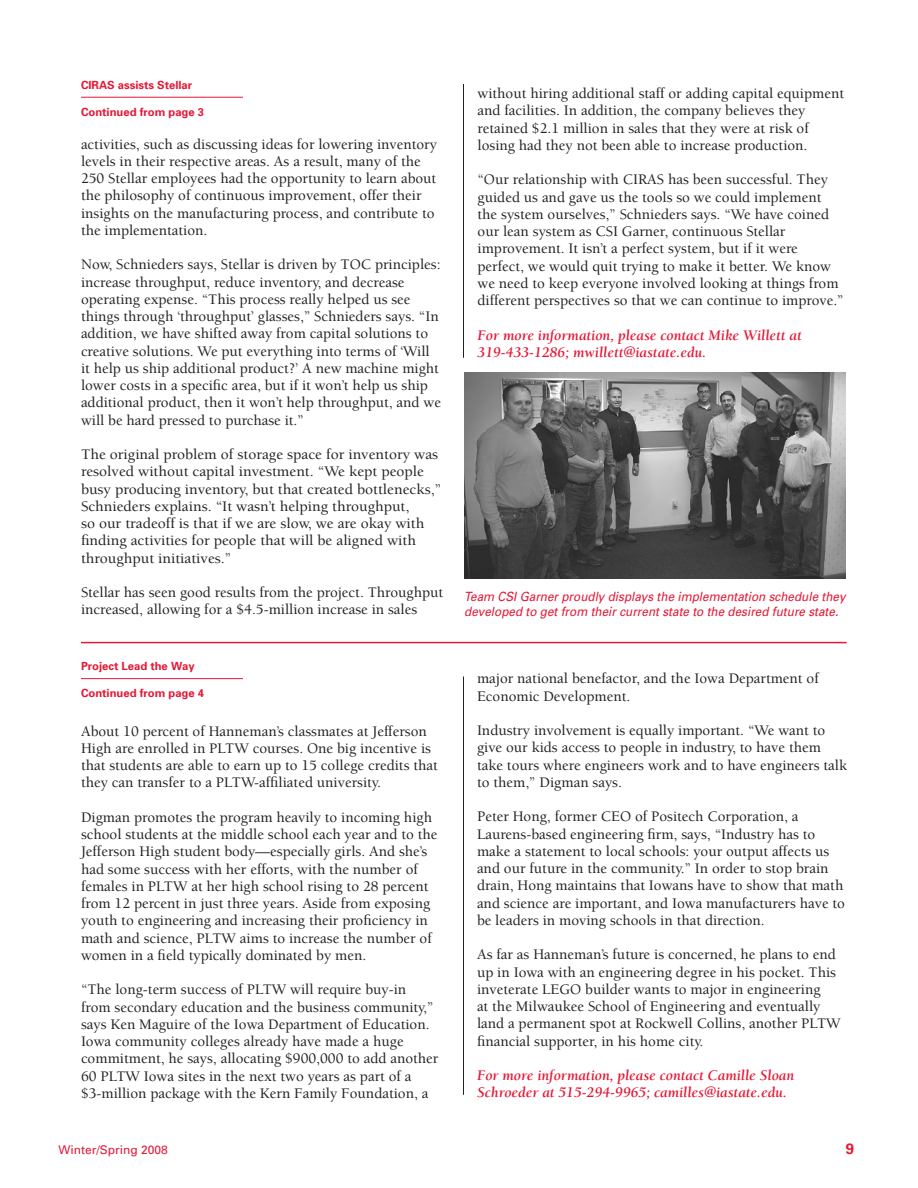
<style>
.page{position:relative;width:918px;height:1188px;background:#fff}
.page>*{position:absolute;margin:0;border:0;box-sizing:border-box;transform-origin:0 0}
.Body_Berkeley{font:500 15px/17.2px "Berkeley";color:#231f20}
.For_more_info{font:italic 700 15px/17.2px "Berkeley";color:#e51836}
.t1{font:700 15px "Univers";color:#e51836}
.t2{font:italic 12.75px/15px "Univers";color:#e51836;scale:.92 1}
.t3{font:12px "Univers";color:#e51836}
.t4{font:700 11.25px "Univers";color:#e51836}
</style>
<div class="page">
<hr style="left:81px;top:678px;width:162px;height:1px;background:#e51836">
<hr style="left:463px;top:676px;width:1px;height:419px;background:#231f20">
<hr style="left:81px;top:642px;width:766px;height:1px;background:#e51836">
<hr style="left:81px;top:97px;width:162px;height:1px;background:#e51836">
<hr style="left:463px;top:84px;width:1px;height:274px;background:#231f20">
<img style="left:464px;top:372px;width:382px;height:207px">
<p class="t4" style="left:81px;top:78px;width:113px">CIRAS assists Stellar</p>
<p class="t4" style="left:81px;top:105px;width:125px">Continued from page 3</p>
<p class="Body_Berkeley" style="left:81px;top:136px;width:358px">activities, such as discussing ideas for lowering inventory levels in their respective areas. As a result, many of the 250 Stellar employees had the opportunity to learn about the philosophy of continuous improvement, offer their insights on the manufacturing process, and contribute to the implementation.</p>
<p class="Body_Berkeley" style="left:81px;top:256px;width:362px">Now, Schnieders says, Stellar is driven by TOC principles: increase throughput, reduce inventory, and decrease operating expense. “This process really helped us see things through ‘throughput’ glasses,” Schnieders says. “In addition, we have shifted away from capital solutions to creative solutions. We put everything into terms of ‘Will it help us ship additional product?’ A new machine might lower costs in a specific area, but if it won’t help us ship additional product, then it won’t help throughput, and we will be hard pressed to purchase it.”</p>
<p class="Body_Berkeley" style="left:81px;top:446px;width:362px">The original problem of storage space for inventory was resolved without capital investment. “We kept people busy producing inventory, but that created bottlenecks,” Schnieders explains. “It wasn’t helping throughput,<br>so our tradeoff is that if we are slow, we are okay with finding activities for people that will be aligned with throughput initiatives.”</p>
<p class="Body_Berkeley" style="left:81px;top:584px;width:364px">Stellar has seen good results from the project. Throughput increased, allowing for a $4.5-million increase in sales</p>
<p class="t4" style="left:81px;top:659px;width:115px">Project Lead the Way</p>
<p class="t4" style="left:81px;top:686px;width:125px">Continued from page 4</p>
<p class="Body_Berkeley" style="left:81px;top:723px;width:358px">About 10 percent of Hanneman’s classmates at Jefferson High are enrolled in PLTW courses. One big incentive is that students are able to earn up to 15 college credits that they can transfer to a PLTW-affiliated university.</p>
<p class="Body_Berkeley" style="left:81px;top:809px;width:358px">Digman promotes the program heavily to incoming high school students at the middle school each year and to the Jefferson High student body—especially girls. And she’s had some success with her efforts, with the number of females in PLTW at her high school rising to 28 percent from 12 percent in just three years. Aside from exposing youth to engineering and increasing their proficiency in math and science, PLTW aims to increase the number of women in a field typically dominated by men.</p>
<p class="Body_Berkeley" style="left:81px;top:981px;width:359px">“The long-term success of PLTW will require buy-in from secondary education and the business community,” says Ken Maguire of the Iowa Department of Education.<br>Iowa community colleges already have made a huge commitment, he says, allocating $900,000 to add another 60 PLTW Iowa sites in the next two years as part of a $3-million package with the Kern Family Foundation, a</p>
<p class="Body_Berkeley" style="left:478px;top:85px;width:368px">without hiring additional staff or adding capital equipment and facilities. In addition, the company believes they retained $2.1 million in sales that they were at risk of losing had they not been able to increase production.</p>
<p class="Body_Berkeley" style="left:478px;top:171px;width:368px">“Our relationship with CIRAS has been successful. They guided us and gave us the tools so we could implement the system ourselves,” Schnieders says. “We have coined our lean system as CSI Garner, continuous Stellar improvement. It isn’t a perfect system, but if it were perfect, we would quit trying to make it better. We know we need to keep everyone involved looking at things from different perspectives so that we can continue to improve.”</p>
<p class="For_more_info" style="left:478px;top:327px;width:326px">For more information, please contact Mike Willett at<br>319-433-1286; mwillett@iastate.edu.</p>
<p class="t2" style="left:464px;top:589px;width:416px">Team CSI Garner proudly displays the implementation schedule they developed to get from their current state to the desired future state.</p>
<p class="Body_Berkeley" style="left:477px;top:670px;width:343px">major national benefactor, and the Iowa Department of<br>Economic Development.</p>
<p class="Body_Berkeley" style="left:477px;top:722px;width:372px">Industry involvement is equally important. “We want to give our kids access to people in industry, to have them take tours where engineers work and to have engineers talk to them,” Digman says.</p>
<p class="Body_Berkeley" style="left:477px;top:808px;width:370px">Peter Hong, former CEO of Positech Corporation, a Laurens-based engineering firm, says, “Industry has to make a statement to local schools: your output affects us and our future in the community.” In order to stop brain drain, Hong maintains that Iowans have to show that math and science are important, and Iowa manufacturers have to be leaders in moving schools in that direction.</p>
<p class="Body_Berkeley" style="left:477px;top:946px;width:365px">As far as Hanneman’s future is concerned, he plans to end up in Iowa with an engineering degree in his pocket. This inveterate LEGO builder wants to major in engineering<br>at the Milwaukee School of Engineering and eventually land a permanent spot at Rockwell Collins, another PLTW financial supporter, in his home city.</p>
<p class="For_more_info" style="left:477px;top:1067px;width:319px">For more information, please contact Camille Sloan<br>Schroeder at 515-294-9965; camilles@iastate.edu.</p>
<p class="t3" style="left:58px;top:1142px;width:111px">Winter/Spring 2008</p>
<p class="t1" style="left:846px;top:1139px;width:10px">9</p>
</div>
